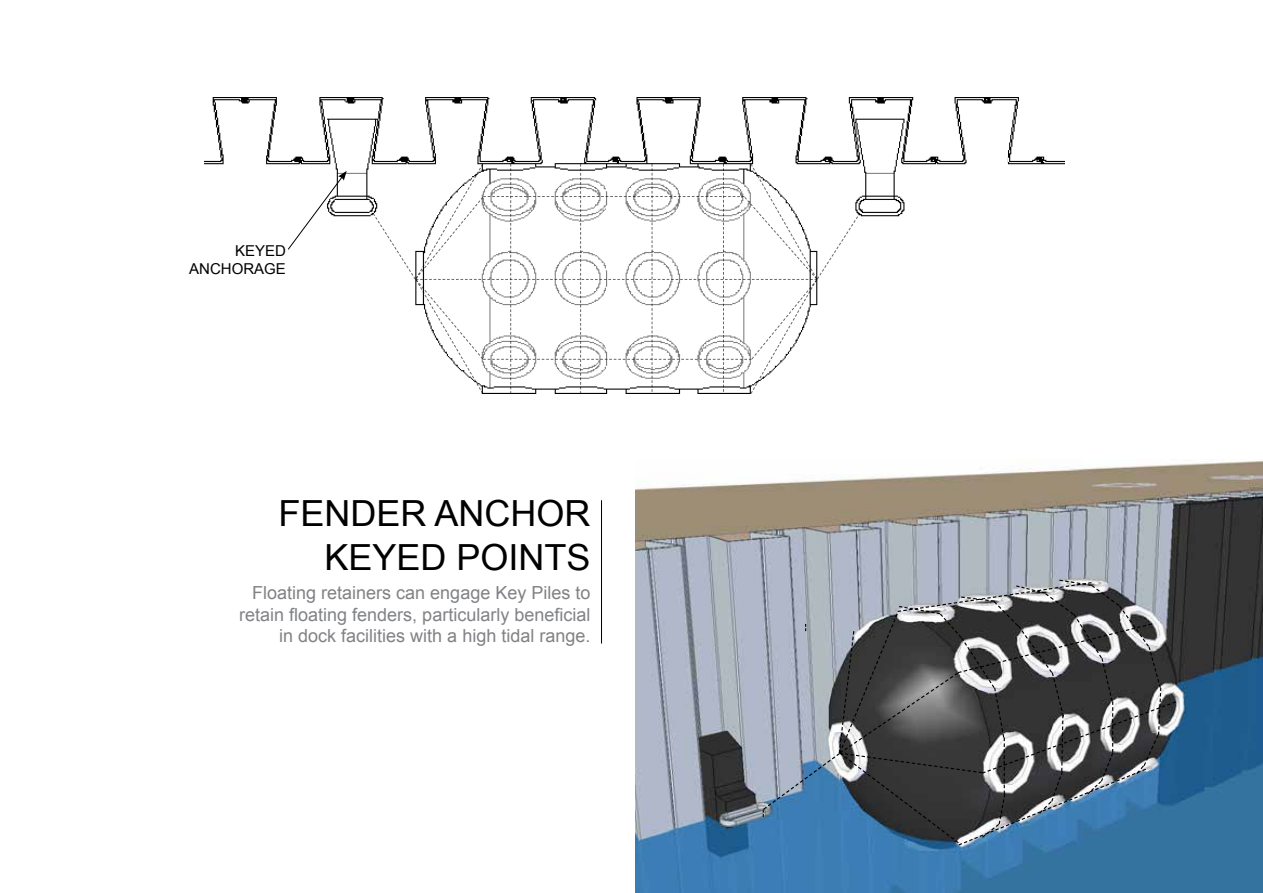
<style>
.page{position:relative;width:1263px;height:893px;background:#fff}
.page>*{position:absolute;margin:0;border:0;box-sizing:border-box;transform-origin:0 0}
.t1{font:36px/43.2px "Arial";color:#000;text-align:right}
.t2{font:18px/21.6px "Arial";color:#808285;text-align:right}
.t3{font:15px/18px "Arial";color:#000;text-align:right}
</style>
<div class="page">
<img style="left:636px;top:459px;width:627px;height:434px">
<svg style="left:762px;top:579px;width:415px;height:267px;background:#66727d"></svg>
<img style="left:205px;top:97px;width:860px;height:120px">
<svg style="left:370px;top:163px;width:494px;height:231px"></svg>
<hr style="left:601px;top:500px;width:1px;height:143px;background:#000">
<svg style="left:287px;top:171px;width:60px;height:79px"></svg>
<p class="t3" style="left:189px;top:241px;width:98px">KEYED<br>ANCHORAGE</p>
<h1 class="t1" style="left:278px;top:493px;width:314px">FENDER ANCHOR<br>KEYED POINTS</h1>
<p class="t2" style="left:239px;top:582px;width:353px">Floating retainers can engage Key Piles to retain floating fenders, particularly beneficial in dock facilities with a high tidal range.</p>
</div>
